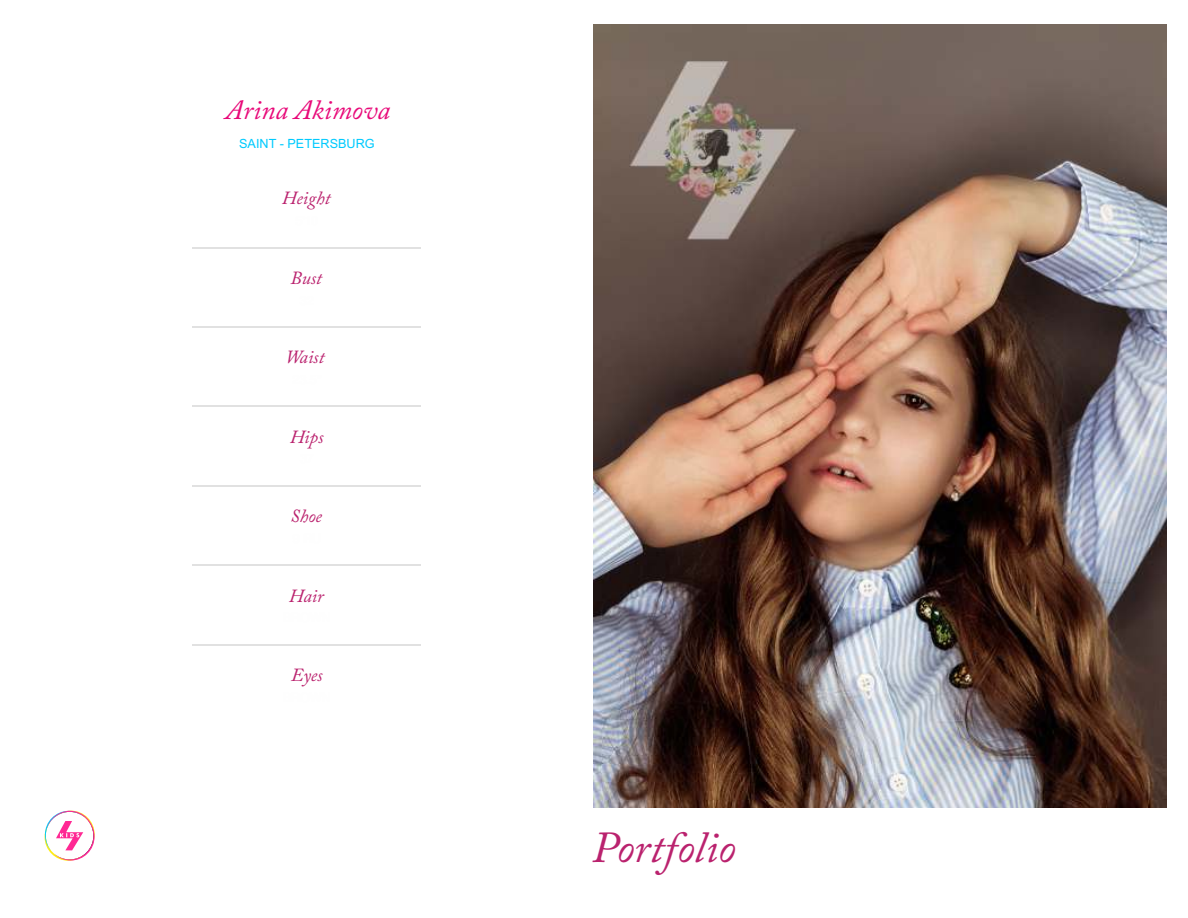
<style>
.page{position:relative;width:1188px;height:918px;background:#fff}
.page>*{position:absolute;margin:0;border:0;box-sizing:border-box;transform-origin:0 0}
.t1{font:italic 43.95px "Adobe Caslon Pro";color:#ba226e}
.t2{font:italic 27.6px "Adobe Caslon Pro";color:#e80979}
.t3{font:italic 18.45px "Adobe Caslon Pro";color:#ba226e}
.t4{font:12.6px "Arial";color:#01cafe}
</style>
<div class="page">
<hr style="left:193px;top:247px;width:228px;height:1px;background:#e1e1e1">
<hr style="left:193px;top:326px;width:228px;height:2px;background:#e1e1e1">
<hr style="left:193px;top:406px;width:228px;height:1px;background:#e1e1e1">
<hr style="left:193px;top:485px;width:228px;height:2px;background:#e1e1e1">
<hr style="left:193px;top:565px;width:228px;height:1px;background:#e1e1e1">
<hr style="left:193px;top:644px;width:228px;height:1px;background:#e1e1e1">
<img style="left:594px;top:25px;width:572px;height:783px">
<svg style="left:45px;top:811px;width:50px;height:50px"></svg>
<h2 class="t2" style="left:226px;top:99px;width:166px">Arina Akimova</h2>
<p class="t4" style="left:239px;top:139px;width:137px">SAINT - PETERSBURG</p>
<p class="t3" style="left:282px;top:191px;width:50px">Height</p>
<p class="t3" style="left:291px;top:270px;width:33px">Bust</p>
<p class="t3" style="left:286px;top:350px;width:40px">Waist</p>
<p class="t3" style="left:290px;top:429px;width:35px">Hips</p>
<p class="t3" style="left:291px;top:509px;width:33px">Shoe</p>
<p class="t3" style="left:289px;top:588px;width:36px">Hair</p>
<p class="t3" style="left:291px;top:668px;width:33px">Eyes</p>
<h1 class="t1" style="left:592px;top:829px;width:145px">Portfolio</h1>
</div>
